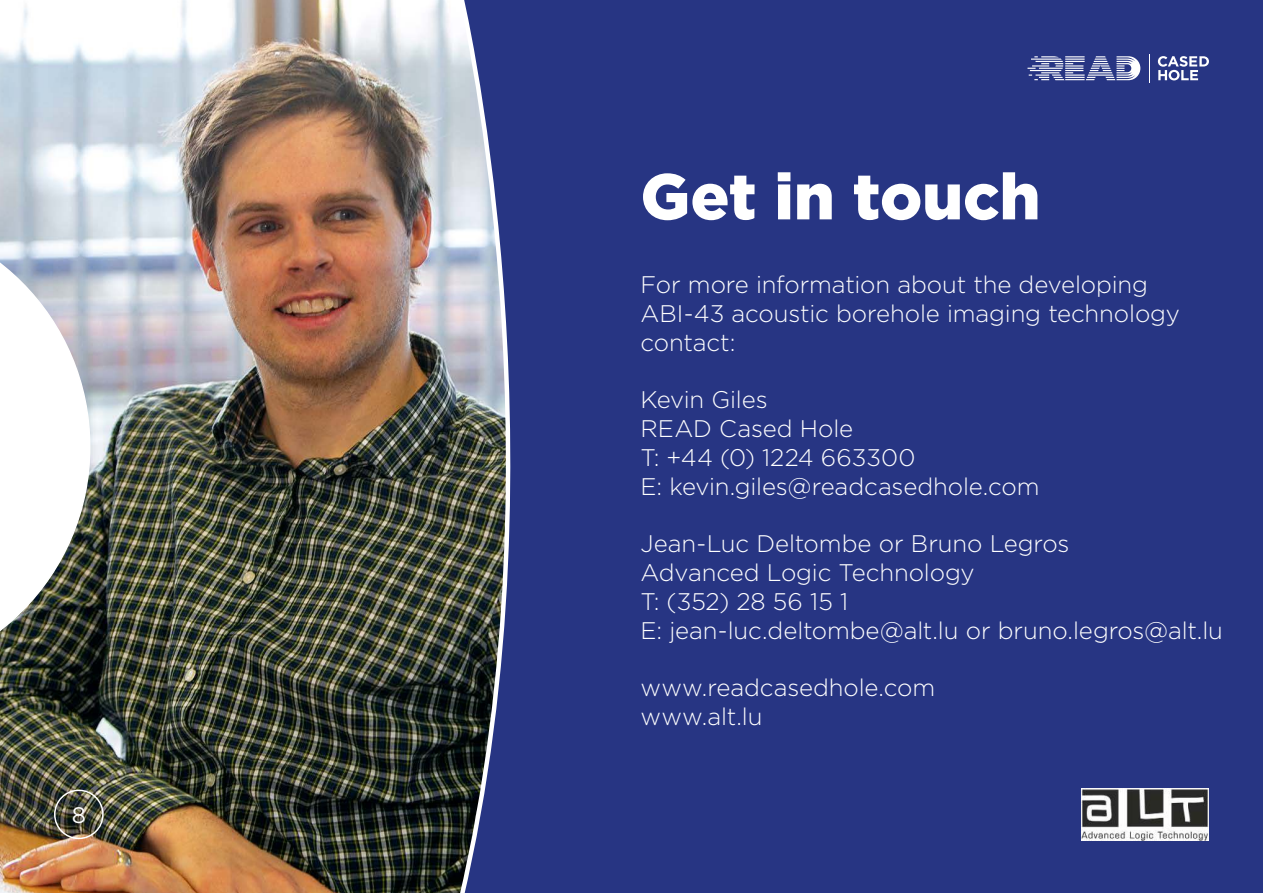
<style>
.page{position:relative;width:1263px;height:893px;background:#273583}
.page>*{position:absolute;margin:0;border:0;box-sizing:border-box;transform-origin:0 0}
.t1{font:900 64.5px "Gotham";color:#fff}
.t2{font:300 24px/28.8px "Gotham";letter-spacing:-.005em;color:#fff}
.t3{font:22.5px "Gotham";color:#fff}
</style>
<div class="page">
<img style="left:0;top:0;width:511px;height:893px">
<div style="left:54px;top:790px;width:50px;height:49px;border:2px solid #fff;border-radius:50%"></div>
<svg style="left:0;top:214px;width:90px;height:465px;background:#c9cccb"></svg>
<svg style="left:1158px;top:56px;width:51px;height:24px"></svg>
<svg style="left:1149px;top:54px;width:1px;height:29px"></svg>
<svg style="left:1027px;top:56px;width:113px;height:24px"></svg>
<img style="left:1081px;top:789px;width:128px;height:51px">
<p class="t3" style="left:72px;top:805px;width:16px">8</p>
<h1 class="t1" style="left:640px;top:168px;width:401px">Get in touch</h1>
<p class="t2" style="left:640px;top:272px;width:541px">For more information about the developing<br>ABI-43 acoustic borehole imaging technology contact:</p>
<p class="t2" style="left:640px;top:387px;width:401px">Kevin Giles<br>READ Cased Hole<br>T: +44 (0) 1224 663300<br>E: kevin.giles@readcasedhole.com</p>
<p class="t2" style="left:640px;top:531px;width:584px">Jean-Luc Deltombe or Bruno Legros<br>Advanced Logic Technology<br>T: (352) 28 56 15 1<br>E: jean-luc.deltombe@alt.lu or bruno.legros@alt.lu</p>
<p class="t2" style="left:640px;top:675px;width:296px">www.readcasedhole.com www.alt.lu</p>
</div>
